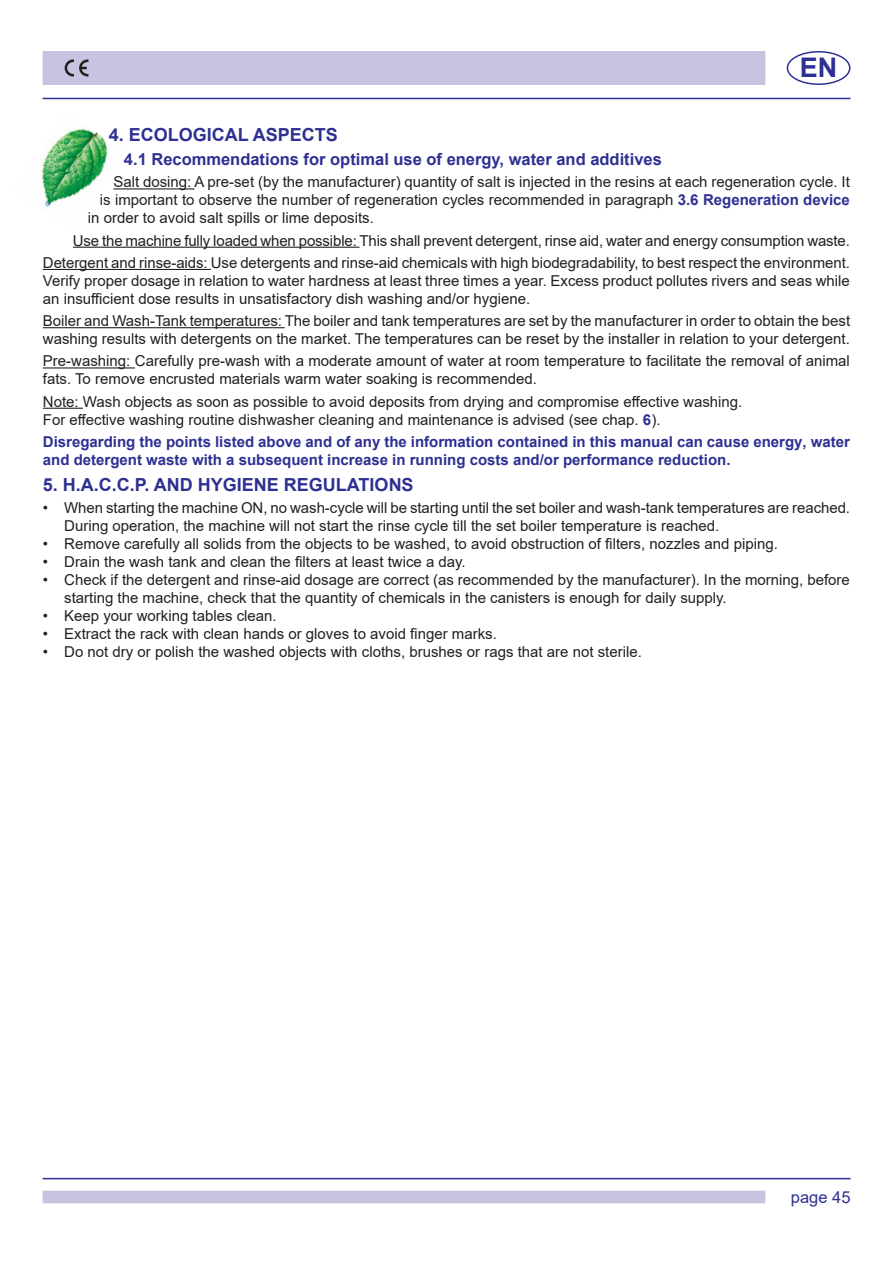
<style>
.page{position:relative;width:893px;height:1263px;background:#fff}
.page>*{position:absolute;margin:0;border:0;box-sizing:border-box;transform-origin:0 0}
.t1{font:700 27px "Arial";color:#2e3092}
.Titolo{font:700 18px "Arial";color:#2e3092}
.Sottotitolo_1{font:700 16.5px "Arial";color:#2e3092}
.t2{font:16.5px "Arial";color:#2e3092}
.Corpo_testo{font:15px/18px "Arial";color:#231f20}
.Rientro{font:15px/18px "Arial";color:#231f20}
.Corpo_testo-2{font:700 15px/18px "Arial";color:#2e3092}
.Corpo_testo_-_paragr{font:15px "Arial";color:#231f20}
.s1{font-weight:700;color:#2e3092}
</style>
<div class="page">
<hr style="left:43px;top:1178px;width:807px;height:1px;background:#2e3092">
<hr style="left:43px;top:98px;width:807px;height:1px;background:#2e3092">
<div style="left:43px;top:51px;width:722px;height:34px;background:#c6c4e1"></div>
<div style="left:787px;top:51px;width:63px;height:34px;border:2px solid #2e3092;border-radius:50%"></div>
<div style="left:43px;top:1190px;width:722px;height:13px;background:#c6c4e1;border:2px solid #c6c4e1"></div>
<svg style="left:65px;top:59px;width:23px;height:18px"></svg>
<hr style="left:113px;top:188px;width:81px;height:1px;background:#231f20">
<hr style="left:73px;top:247px;width:286px;height:1px;background:#231f20">
<hr style="left:43px;top:269px;width:168px;height:1px;background:#231f20">
<hr style="left:43px;top:327px;width:242px;height:1px;background:#231f20">
<hr style="left:43px;top:367px;width:92px;height:1px;background:#231f20">
<hr style="left:43px;top:408px;width:40px;height:1px;background:#231f20">
<img style="left:41px;top:128px;width:84px;height:79px">
<h1 class="t1" style="left:800px;top:48px;width:39px">EN</h1>
<p class="Titolo" style="left:109px;top:122px;width:231px">4. ECOLOGICAL ASPECTS</p>
<p class="Sottotitolo_1" style="left:124px;top:148px;width:539px">4.1 Recommendations for optimal use of energy, water and additives</p>
<p class="Corpo_testo" style="left:113px;top:173px;width:738px">Salt dosing: A pre-set (by the manufacturer) quantity of salt is injected in the resins at each regeneration cycle. It</p>
<p class="Corpo_testo" style="left:100px;top:191px;width:751px">is important to observe the number of regeneration cycles recommended in paragraph <span class="s1">3.6 Regeneration device</span></p>
<p class="Corpo_testo" style="left:88px;top:209px;width:287px">in order to avoid salt spills or lime deposits.</p>
<p class="Corpo_testo" style="left:73px;top:231px;width:779px">Use the machine fully loaded when possible: This shall prevent detergent, rinse aid, water and energy consumption waste.</p>
<p class="Corpo_testo" style="left:43px;top:253px;width:808px;text-align:justify">Detergent and rinse-aids: Use detergents and rinse-aid chemicals with high biodegradability, to best respect the environment.<br>Verify proper dosage in relation to water hardness at least three times a year. Excess product pollutes rivers and seas while an insufficient dose results in unsatisfactory dish washing and/or hygiene.</p>
<p class="Corpo_testo" style="left:43px;top:312px;width:809px">Boiler and Wash-Tank temperatures: The boiler and tank temperatures are set by the manufacturer in order to obtain the best washing results with detergents on the market. The temperatures can be reset by the installer in relation to your detergent.</p>
<p class="Corpo_testo" style="left:43px;top:352px;width:808px">Pre-washing: Carefully pre-wash with a moderate amount of water at room temperature to facilitate the removal of animal fats. To remove encrusted materials warm water soaking is recommended.</p>
<p class="Corpo_testo" style="left:43px;top:392px;width:701px">Note: Wash objects as soon as possible to avoid deposits from drying and compromise effective washing.</p>
<p class="Corpo_testo_-_paragr" style="left:43px;top:409px;width:619px">For effective washing routine dishwasher cleaning and maintenance is advised (see chap. <span class="s1">6</span>).</p>
<p class="Corpo_testo-2" style="left:43px;top:433px;width:809px">Disregarding the points listed above and of any the information contained in this manual can cause energy, water and detergent waste with a subsequent increase in running costs and/or performance reduction.</p>
<p class="Titolo" style="left:43px;top:472px;width:372px">5. H.A.C.C.P. AND HYGIENE REGULATIONS</p>
<p class="Rientro" style="left:64px;top:499px;width:787px;text-indent:-21px">• When starting the machine ON, no wash-cycle will be starting until the set boiler and wash-tank temperatures are reached.<br>During operation, the machine will not start the rinse cycle till the set boiler temperature is reached.</p>
<p class="Rientro" style="left:43px;top:535px;width:736px">• Remove carefully all solids from the objects to be washed, to avoid obstruction of filters, nozzles and piping.</p>
<p class="Rientro" style="left:43px;top:553px;width:424px">• Drain the wash tank and clean the filters at least twice a day.</p>
<p class="Rientro" style="left:64px;top:571px;width:787px;text-indent:-21px">• Check if the detergent and rinse-aid dosage are correct (as recommended by the manufacturer). In the morning, before starting the machine, check that the quantity of chemicals in the canisters is enough for daily supply.</p>
<p class="Rientro" style="left:43px;top:607px;width:235px">• Keep your working tables clean.</p>
<p class="Rientro" style="left:43px;top:625px;width:455px">• Extract the rack with clean hands or gloves to avoid finger marks.</p>
<p class="Rientro" style="left:43px;top:643px;width:601px">• Do not dry or polish the washed objects with cloths, brushes or rags that are not sterile.</p>
<p class="t2" style="left:791px;top:1185px;width:61px">page 45</p>
</div>
